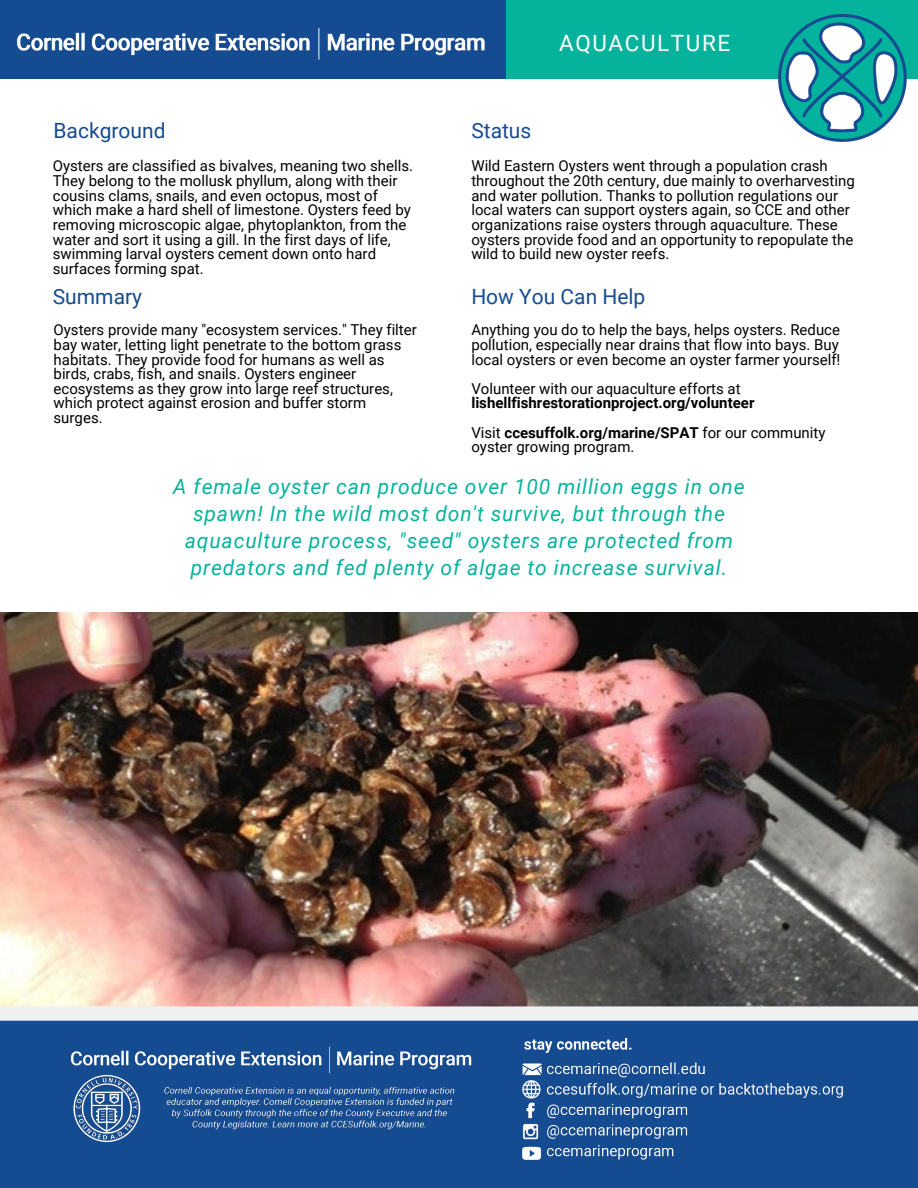
<style>
.page{position:relative;width:918px;height:1188px;background:#fff}
.page>*{position:absolute;margin:0;border:0;box-sizing:border-box;transform-origin:0 0}
.t1{font:22.5px "Roboto";letter-spacing:.07em;color:#fff}
.t2{font:italic 21px/27px "Roboto";letter-spacing:.04em;color:#05b39d;text-align:center}
.t3{font:21px "Roboto";color:#154b91}
.t4{font:15px/14.7px "Roboto";color:#000}
.t5{font:700 15px/29.2px "Roboto";color:#000}
.s1{font-weight:400}
</style>
<div class="page">
<img style="left:0;top:613px;width:918px;height:393px">
<div style="left:0;top:1013px;width:918px;height:175px;background:#154b91"></div>
<svg style="left:0;top:1006px;width:918px;height:15px"></svg>
<img style="left:71px;top:1046px;width:401px;height:97px">
<img style="left:523px;top:1039px;width:319px;height:120px">
<div style="left:459px;top:0;width:459px;height:79px;background:#05b39d"></div>
<div style="left:0;top:0;width:505px;height:79px;background:#154b91"></div>
<img style="left:17px;top:28px;width:467px;height:32px">
<img style="left:778px;top:15px;width:128px;height:127px">
<h2 class="t3" style="left:54px;top:118px;width:113px">Background</h2>
<h2 class="t3" style="left:471px;top:118px;width:61px">Status</h2>
<h1 class="t1" style="left:559px;top:30px;width:173px">AQUACULTURE</h1>
<p class="t4" style="left:53px;top:159px;width:362px">Oysters are classified as bivalves, meaning two shells.<br>They belong to the mollusk phyllum, along with their cousins clams, snails, and even octopus, most of which make a hard shell of limestone. Oysters feed by removing microscopic algae, phytoplankton, from the water and sort it using a gill. In the first days of life, swimming larval oysters cement down onto hard surfaces forming spat.</p>
<h2 class="t3" style="left:53px;top:284px;width:91px">Summary</h2>
<p class="t4" style="left:54px;top:323px;width:365px">Oysters provide many "ecosystem services." They filter bay water, letting light penetrate to the bottom grass habitats. They provide food for humans as well as birds, crabs, fish, and snails. Oysters engineer ecosystems as they grow into large reef structures, which protect against erosion and buffer storm surges.</p>
<p class="t4" style="left:471px;top:159px;width:385px">Wild Eastern Oysters went through a population crash throughout the 20th century, due mainly to overharvesting and water pollution. Thanks to pollution regulations our local waters can support oysters again, so CCE and other organizations raise oysters through aquaculture. These oysters provide food and an opportunity to repopulate the wild to build new oyster reefs.</p>
<h2 class="t3" style="left:471px;top:284px;width:176px">How You Can Help</h2>
<p class="t4" style="left:471px;top:323px;width:371px;text-align:justify">Anything you do to help the bays, helps oysters. Reduce pollution, especially near drains that flow into bays. Buy local oysters or even become an oyster farmer yourself!</p>
<p class="t4" style="left:471px;top:381px;width:271px">Volunteer with our aquaculture efforts at</p>
<p class="t5" style="left:471px;top:389px;width:356px">lishellfishrestorationproject.org/volunteer<br><span class="s1">Visit</span> ccesuffolk.org/marine/SPAT <span class="s1">for our community</span></p>
<p class="t4" style="left:471px;top:440px;width:165px">oyster growing program.</p>
<h2 class="t2" style="left:173px;top:474px;width:573px">A female oyster can produce over 100 million eggs in one spawn! In the wild most don't survive, but through the aquaculture process, "seed" oysters are protected from predators and fed plenty of algae to increase survival.</h2>
</div>
